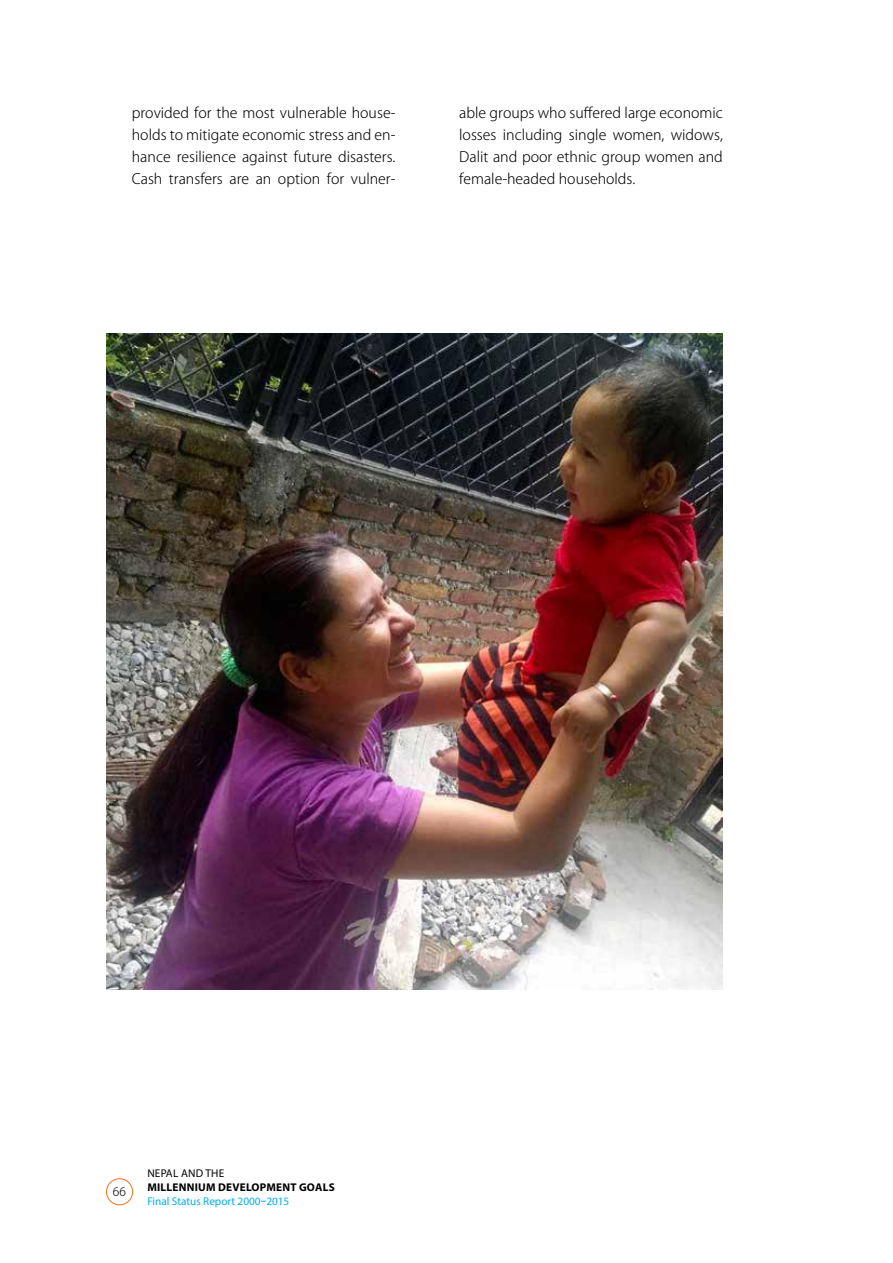
<style>
.page{position:relative;width:893px;height:1263px;background:#fff}
.page>*{position:absolute;margin:0;border:0;box-sizing:border-box;transform-origin:0 0}
.t1{font:300 14.25px/22.2px "Koz Go Pr 6 N";color:#000;text-align:justify}
.t2{font:300 12px "Koz Go Pr 6 N";color:#000}
.t3{font:700 11.25px/14.2px "Myriad Pro";letter-spacing:.02em;color:#000}
.t4{font:11.25px "Myriad Pro";letter-spacing:.02em;color:#000}
.s1{font-weight:400;color:#00aeef}
.s2{font-stretch:condensed;color:#00aeef}
</style>
<div class="page">
<div style="left:106px;top:1178px;width:27px;height:27px;border:1px solid #f36f21;border-radius:50%"></div>
<img style="left:106px;top:334px;width:617px;height:656px">
<p class="t1" style="left:132px;top:102px;width:265px">provided for the most vulnerable house&shy;holds to mitigate economic stress and en&shy;hance resilience against future disasters.<br>Cash transfers are an option for vulner-</p>
<p class="t1" style="left:459px;top:102px;width:265px">able groups who suffered large economic losses including single women, widows, Dalit and poor ethnic group women and female-headed households.</p>
<p class="t2" style="left:113px;top:1184px;width:15px">66</p>
<p class="t4" style="left:147px;top:1166px;width:78px">Nepal and the</p>
<p class="t3" style="left:147px;top:1180px;width:189px">MILLENNIUM DEVELOPMENT GOALS<br><span class="s1">Final Status Report 2000</span><span class="s2">–</span><span class="s1">2015</span></p>
</div>
